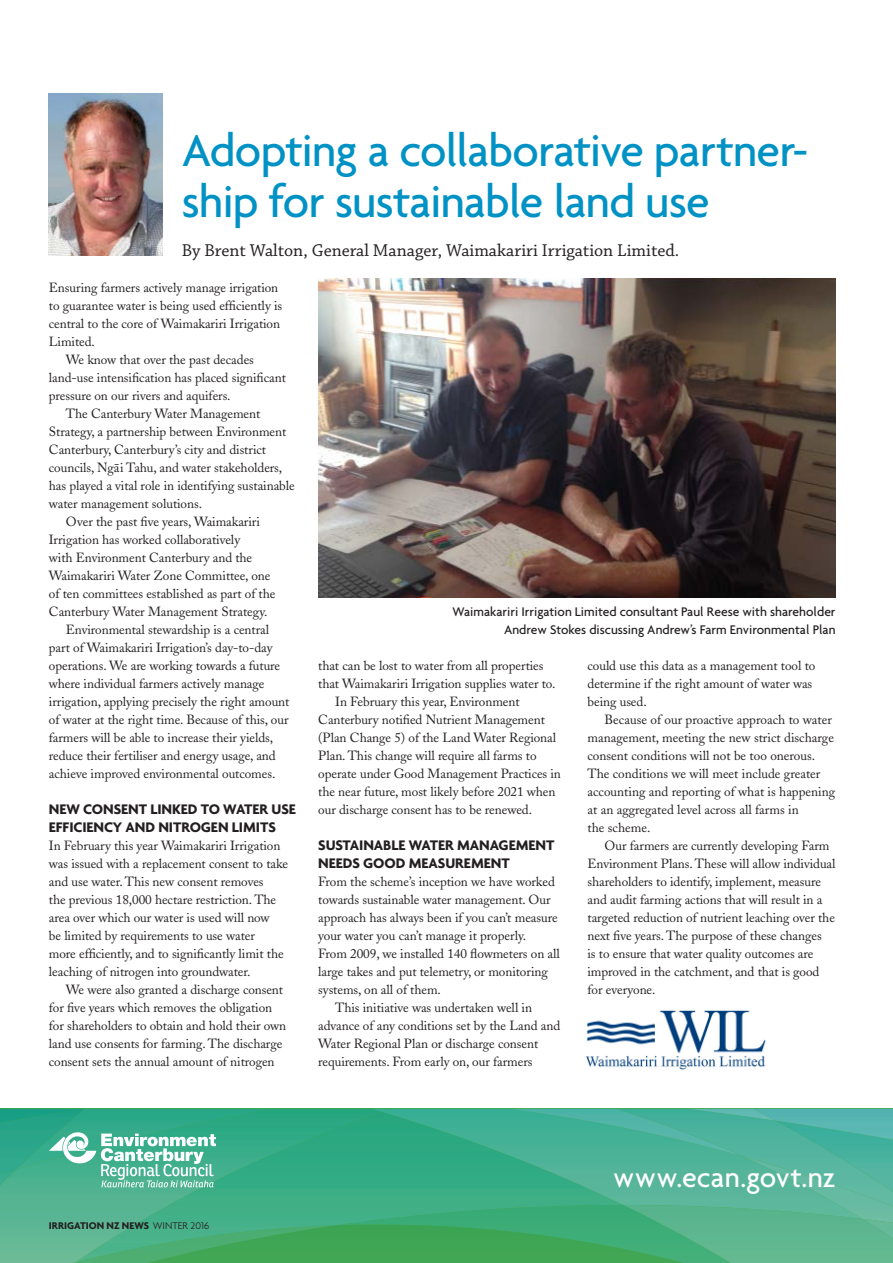
<style>
.page{position:relative;width:893px;height:1263px;background:#fff}
.page>*{position:absolute;margin:0;border:0;box-sizing:border-box;transform-origin:0 0}
.Headlines_-_Smaller{font:500 48px/51px "Agenda";letter-spacing:-.02em;color:#0092c4}
.t1{font:500 30px "Agenda";letter-spacing:.005em;color:#fff}
.Intro_Text{font:18px "Chaparral Pro";color:#231f20}
.Subheads_in_Copy{font:700 15px/18px "Agenda";letter-spacing:-.005em;color:#231f20}
.t2{font:500 13.5px/18px "Agenda";color:#231f20;text-align:right}
.Body_Copy{font:13.2px/18px "Adobe Caslon";letter-spacing:-.005em;color:#231f20}
.Body_Copy_-_First_Pa{font:13.2px/18px "Adobe Caslon";letter-spacing:-.005em;color:#231f20}
.t3{font:700 10.5px "Agenda";color:#231f20}
.s1{font-weight:300}
</style>
<div class="page">
<img style="left:383px;top:1219px;width:240px;height:43px">
<img style="left:0;top:1109px;width:383px;height:154px">
<img style="left:84px;top:1109px;width:191px;height:61px">
<img style="left:0;top:1179px;width:16px;height:21px">
<img style="left:0;top:1125px;width:84px;height:54px">
<img style="left:0;top:1109px;width:85px;height:16px">
<svg style="left:0;top:1109px;width:2px;height:13px"></svg>
<img style="left:623px;top:1219px;width:270px;height:44px">
<img style="left:383px;top:1109px;width:359px;height:110px">
<img style="left:507px;top:1109px;width:109px;height:47px">
<img style="left:371px;top:1109px;width:24px;height:3px">
<img style="left:862px;top:1223px;width:31px;height:15px">
<img style="left:742px;top:1206px;width:151px;height:17px">
<img style="left:616px;top:1109px;width:277px;height:97px">
<img style="left:687px;top:1109px;width:66px;height:11px">
<img style="left:775px;top:1140px;width:118px;height:52px">
<img style="left:753px;top:1109px;width:140px;height:31px">
<svg style="left:49px;top:1132px;width:167px;height:55px"></svg>
<img style="left:318px;top:278px;width:518px;height:320px">
<img style="left:49px;top:94px;width:113px;height:162px">
<img style="left:585px;top:1010px;width:181px;height:60px">
<p class="Headlines_-_Smaller" style="left:182px;top:123px;width:628px">Adopting a collaborative partner&shy;ship for sustainable land use</p>
<p class="Intro_Text" style="left:182px;top:240px;width:499px">By Brent Walton, General Manager, Waimakariri Irrigation Limited.</p>
<p class="Body_Copy_-_First_Pa" style="left:49px;top:278px;width:235px">Ensuring farmers actively manage irrigation to guarantee water is being used efficiently is central to the core of Waimakariri Irrigation Limited.</p>
<p class="Body_Copy" style="left:49px;top:350px;width:239px;text-indent:17px">We know that over the past decades land-use intensification has placed significant pressure on our rivers and aquifers.</p>
<p class="Body_Copy" style="left:49px;top:404px;width:247px;text-indent:17px">The Canterbury Water Management Strategy, a partnership between Environment Canterbury, Canterbury’s city and district councils, Nga-i Tahu, and water stakeholders, has played a vital role in identifying sustainable water management solutions.</p>
<p class="Body_Copy" style="left:49px;top:512px;width:228px;text-indent:17px">Over the past five years, Waimakariri Irrigation has worked collaboratively<br>with Environment Canterbury and the Waimakariri Water Zone Committee, one of ten committees established as part of the Canterbury Water Management Strategy.</p>
<p class="Body_Copy" style="left:49px;top:620px;width:242px;text-indent:17px">Environmental stewardship is a central part of Waimakariri Irrigation’s day-to-day operations. We are working towards a future where individual farmers actively manage irrigation, applying precisely the right amount of water at the right time. Because of this, our farmers will be able to increase their yields, reduce their fertiliser and energy usage, and achieve improved environmental outcomes.</p>
<p class="Subheads_in_Copy" style="left:49px;top:799px;width:249px">NEW CONSENT LINKED TO WATER USE<br>EFFICIENCY AND NITROGEN LIMITS</p>
<p class="Body_Copy_-_First_Pa" style="left:49px;top:836px;width:241px">In February this year Waimakariri Irrigation was issued with a replacement consent to take and use water. This new consent removes<br>the previous 18,000 hectare restriction. The area over which our water is used will now<br>be limited by requirements to use water<br>more efficiently, and to significantly limit the leaching of nitrogen into groundwater.</p>
<p class="Body_Copy" style="left:49px;top:980px;width:239px;text-indent:17px">We were also granted a discharge consent for five years which removes the obligation for shareholders to obtain and hold their own land use consents for farming. The discharge consent sets the annual amount of nitrogen</p>
<p class="t2" style="left:452px;top:602px;width:385px">Waimakariri Irrigation Limited consultant Paul Reese with shareholder<br>Andrew Stokes discussing Andrew’s Farm Environmental Plan</p>
<p class="Body_Copy" style="left:318px;top:656px;width:239px">that can be lost to water from all properties that Waimakariri Irrigation supplies water to.</p>
<p class="Body_Copy" style="left:318px;top:692px;width:244px;text-indent:17px">In February this year, Environment Canterbury notified Nutrient Management (Plan Change 5) of the Land Water Regional Plan. This change will require all farms to operate under Good Management Practices in the near future, most likely before 2021 when our discharge consent has to be renewed.</p>
<p class="Subheads_in_Copy" style="left:318px;top:835px;width:238px">SUSTAINABLE WATER MANAGEMENT<br>NEEDS GOOD MEASUREMENT</p>
<p class="Body_Copy_-_First_Pa" style="left:318px;top:872px;width:243px">From the scheme’s inception we have worked towards sustainable water management. Our approach has always been if you can’t measure your water you can’t manage it properly.<br>From 2009, we installed 140 flowmeters on all large takes and put telemetry, or monitoring systems, on all of them.</p>
<p class="Body_Copy" style="left:318px;top:998px;width:244px;text-indent:17px">This initiative was undertaken well in advance of any conditions set by the Land and Water Regional Plan or discharge consent requirements. From early on, our farmers</p>
<p class="Body_Copy" style="left:587px;top:656px;width:229px">could use this data as a management tool to determine if the right amount of water was being used.</p>
<p class="Body_Copy" style="left:587px;top:710px;width:249px;text-indent:17px">Because of our proactive approach to water management, meeting the new strict discharge consent conditions will not be too onerous.<br>The conditions we will meet include greater accounting and reporting of what is happening at an aggregated level across all farms in<br>the scheme.</p>
<p class="Body_Copy" style="left:587px;top:836px;width:250px;text-indent:17px">Our farmers are currently developing Farm Environment Plans. These will allow individual shareholders to identify, implement, measure and audit farming actions that will result in a targeted reduction of nutrient leaching over the next five years. The purpose of these changes<br>is to ensure that water quality outcomes are improved in the catchment, and that is good for everyone.</p>
<p class="t3" style="left:49px;top:1219px;width:162px">IRRIGATION NZ NEWS <span class="s1">WINTER 2016</span></p>
<h2 class="t1" style="left:613px;top:1159px;width:224px">www.ecan.govt.nz</h2>
</div>
